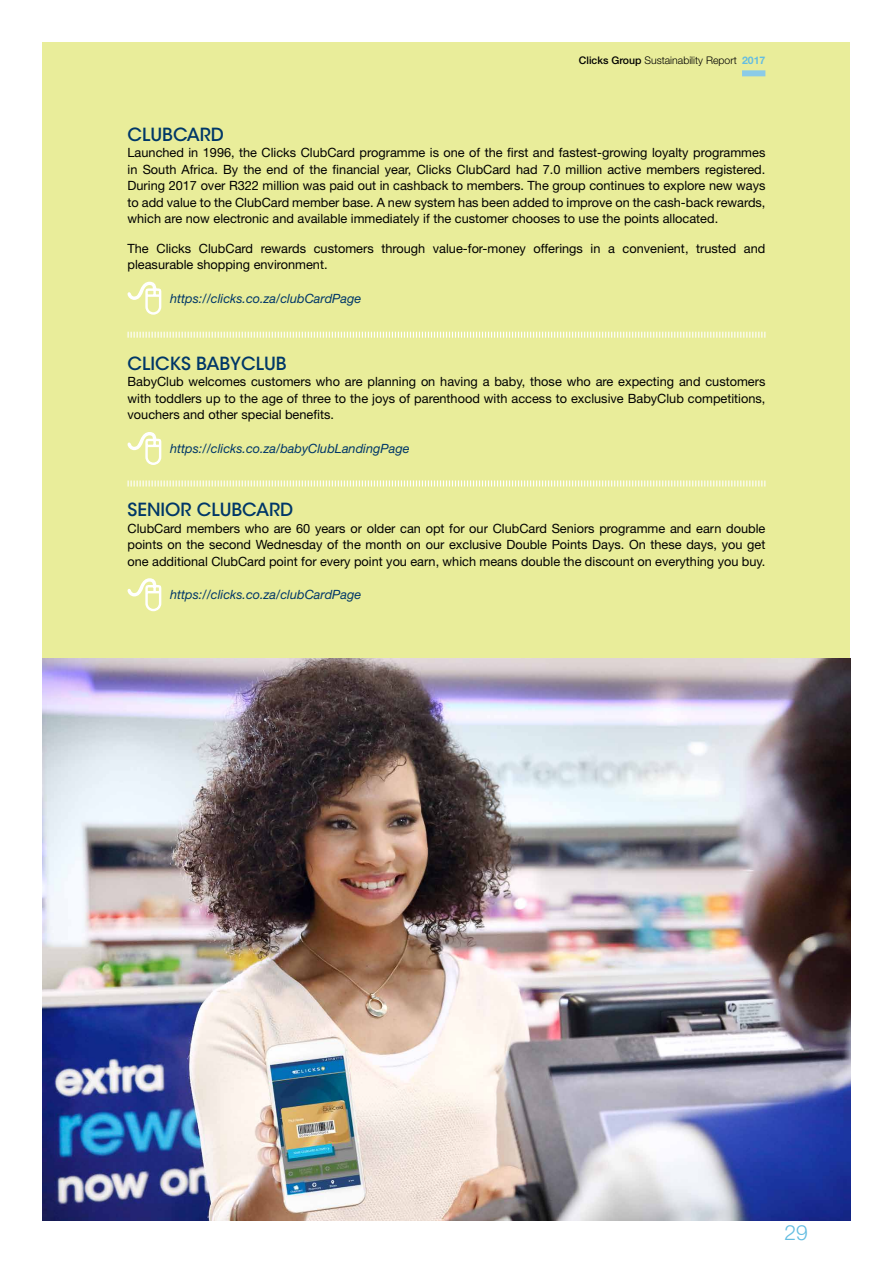
<style>
.page{position:relative;width:893px;height:1263px;background:#fff}
.page>*{position:absolute;margin:0;border:0;box-sizing:border-box;transform-origin:0 0}
.t1{font:300 21px "Helvetica Neue LT Std";color:#64bde1}
.t2{font:500 18px "ITC Avant Garde Std";color:#003768}
.t3{font:12.75px/16.5px "Helvetica Neue LT Std";color:#000;text-align:justify}
.t4{font:italic 12.75px "Helvetica Neue LT Std";color:#003768}
.t5{font:300 10.5px "Helvetica Neue LT Std";color:#000}
.s1{font-weight:500}
.s2{font-weight:700;color:#64bde1}
</style>
<div class="page">
<div style="left:43px;top:43px;width:807px;height:615px;background:#e9ed9a"></div>
<svg style="left:127px;top:281px;width:35px;height:34px"></svg>
<svg style="left:127px;top:432px;width:35px;height:33px"></svg>
<svg style="left:127px;top:578px;width:35px;height:34px"></svg>
<svg style="left:127px;top:331px;width:639px;height:7px"></svg>
<svg style="left:127px;top:480px;width:639px;height:7px"></svg>
<img style="left:43px;top:658px;width:807px;height:562px">
<div style="left:742px;top:70px;width:23px;height:6px;background:#8bcbe7"></div>
<p class="t5" style="left:579px;top:54px;width:188px"><span class="s1">Clicks Group</span> Sustainability Report <span class="s2">2017</span></p>
<h2 class="t2" style="left:128px;top:123px;width:98px">CLUBCARD</h2>
<p class="t3" style="left:128px;top:144px;width:639px">Launched in 1996, the Clicks ClubCard programme is one of the first and fastest-growing loyalty programmes in South Africa. By the end of the financial year, Clicks ClubCard had 7.0 million active members registered.<br>During 2017 over R322 million was paid out in cashback to members. The group continues to explore new ways to add value to the ClubCard member base. A new system has been added to improve on the cash-back rewards, which are now electronic and available immediately if the customer chooses to use the points allocated.</p>
<p class="t3" style="left:128px;top:240px;width:639px">The Clicks ClubCard rewards customers through value-for-money offerings in a convenient, trusted and pleasurable shopping environment.</p>
<p class="t4" style="left:170px;top:290px;width:193px">https://clicks.co.za/clubCardPage</p>
<h2 class="t2" style="left:128px;top:352px;width:161px">CLICKS BABYCLUB</h2>
<p class="t3" style="left:128px;top:373px;width:639px">BabyClub welcomes customers who are planning on having a baby, those who are expecting and customers with toddlers up to the age of three to the joys of parenthood with access to exclusive BabyClub competitions, vouchers and other special benefits.</p>
<p class="t4" style="left:170px;top:441px;width:241px">https://clicks.co.za/babyClubLandingPage</p>
<h2 class="t2" style="left:128px;top:498px;width:167px">SENIOR CLUBCARD</h2>
<p class="t3" style="left:128px;top:520px;width:639px">ClubCard members who are 60 years or older can opt for our ClubCard Seniors programme and earn double points on the second Wednesday of the month on our exclusive Double Points Days. On these days, you get one additional ClubCard point for every point you earn, which means double the discount on everything you buy.</p>
<p class="t4" style="left:170px;top:587px;width:193px">https://clicks.co.za/clubCardPage</p>
<h1 class="t1" style="left:785px;top:1219px;width:25px">29</h1>
</div>
